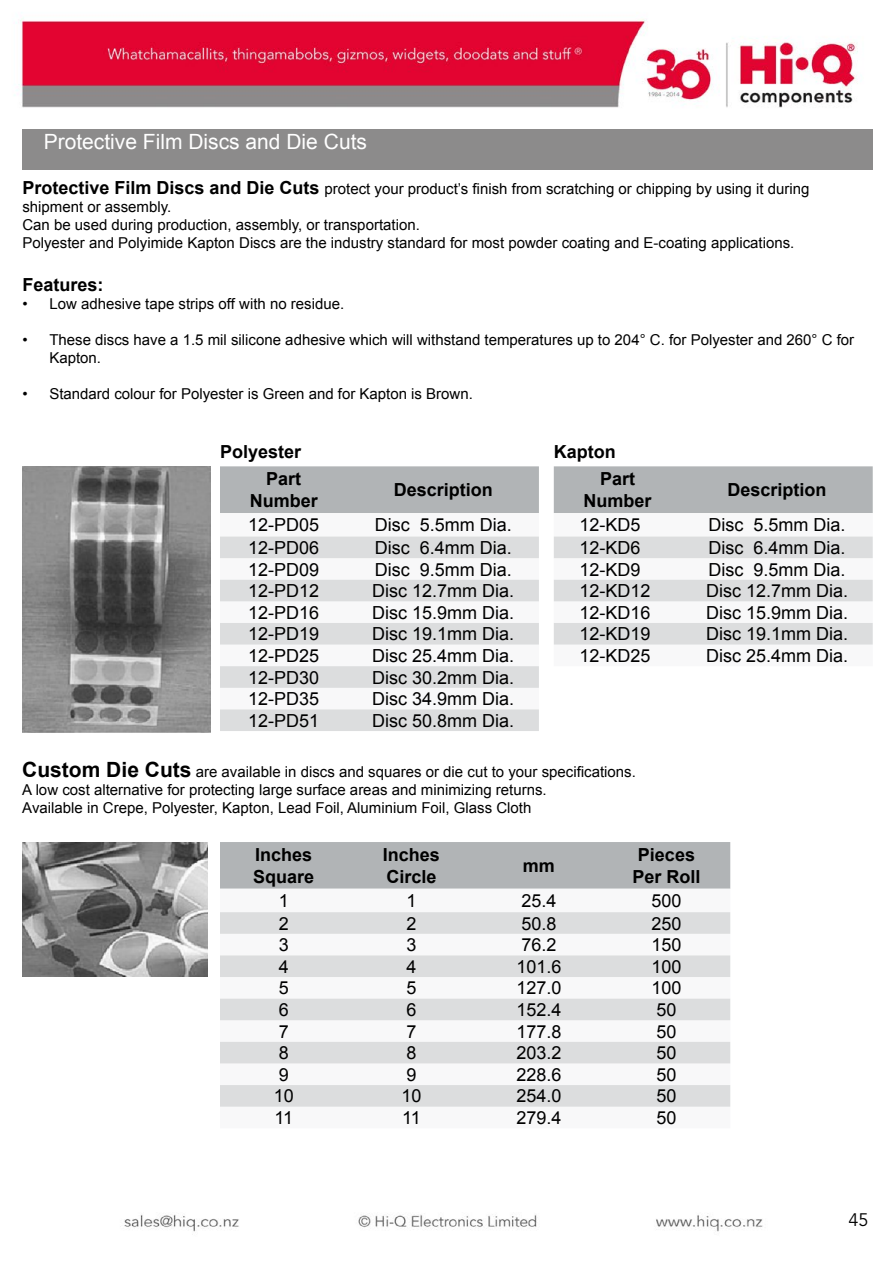
<style>
.page{position:relative;width:893px;height:1263px;background:#fff}
.page>*{position:absolute;margin:0;border:0;box-sizing:border-box;transform-origin:0 0}
.t1{font:21px "Arial";color:#fff}
.t2{font:18px "Arial";color:#000}
.t3{font:700 18px/21.6px "Arial";color:#000;text-align:center}
.t4{font:18px "Avenir";color:#000}
.t5{font:15px/18px "Arial";color:#000}
.s1{font-weight:700;font-size:18px}
.s2{font-weight:700;font-size:21px}
</style>
<div class="page">
<img style="left:14px;top:17px;width:859px;height:1215px">
<div style="left:22px;top:130px;width:851px;height:39px;background:#8c8b8b"></div>
<div style="left:220px;top:466px;width:319px;height:47px;background:#b1b4b6"></div>
<svg style="left:220px;top:513px;width:319px;height:23px"></svg>
<svg style="left:220px;top:536px;width:319px;height:195px;fill:#dcddde"></svg>
<div style="left:220px;top:842px;width:510px;height:47px;background:#b1b4b6"></div>
<svg style="left:220px;top:889px;width:510px;height:239px"></svg>
<svg style="left:220px;top:912px;width:510px;height:195px;fill:#dcddde"></svg>
<div style="left:554px;top:466px;width:319px;height:47px;background:#b1b4b6"></div>
<svg style="left:554px;top:513px;width:319px;height:153px"></svg>
<svg style="left:554px;top:536px;width:319px;height:109px"></svg>
<img style="left:22px;top:466px;width:188px;height:266px">
<img style="left:22px;top:842px;width:186px;height:135px">
<h1 class="t1" style="left:44px;top:128px;width:325px">Protective Film Discs and Die Cuts</h1>
<p class="t5" style="left:22px;top:180px;width:789px"><span class="s1">Protective Film Discs and Die Cuts</span> protect your product’s finish from scratching or chipping by using it during shipment or assembly.<br>Can be used during production, assembly, or transportation.<br>Polyester and Polyimide Kapton Discs are the industry standard for most powder coating and E-coating applications.</p>
<p class="t3" style="left:22px;top:274px;width:83px">Features:</p>
<p class="t5" style="left:22px;top:295px;width:323px">• Low adhesive tape strips off with no residue.</p>
<p class="t5" style="left:49px;top:331px;width:806px;text-indent:-27px">• These discs have a 1.5 mil silicone adhesive which will withstand temperatures up to 204° C. for Polyester and 260° C for<br>Kapton.</p>
<p class="t5" style="left:22px;top:385px;width:452px">• Standard colour for Polyester is Green and for Kapton is Brown.</p>
<p class="t3" style="left:220px;top:442px;width:83px">Polyester</p>
<p class="t3" style="left:554px;top:442px;width:63px">Kapton</p>
<p class="t3" style="left:250px;top:469px;width:70px">Part<br>Number</p>
<p class="t3" style="left:394px;top:480px;width:101px">Description</p>
<p class="t2" style="left:248px;top:513px;width:73px">12-PD05</p>
<p class="t2" style="left:375px;top:513px;width:139px">Disc 5.5mm Dia.</p>
<p class="t2" style="left:248px;top:536px;width:73px">12-PD06</p>
<p class="t2" style="left:375px;top:536px;width:139px">Disc 6.4mm Dia.</p>
<p class="t2" style="left:248px;top:557px;width:73px">12-PD09</p>
<p class="t2" style="left:375px;top:557px;width:139px">Disc 9.5mm Dia.</p>
<p class="t2" style="left:248px;top:579px;width:73px">12-PD12</p>
<p class="t2" style="left:372px;top:579px;width:144px">Disc 12.7mm Dia.</p>
<p class="t2" style="left:248px;top:601px;width:73px">12-PD16</p>
<p class="t2" style="left:372px;top:601px;width:144px">Disc 15.9mm Dia.</p>
<p class="t2" style="left:248px;top:622px;width:73px">12-PD19</p>
<p class="t2" style="left:372px;top:622px;width:144px">Disc 19.1mm Dia.</p>
<p class="t2" style="left:248px;top:644px;width:73px">12-PD25</p>
<p class="t2" style="left:372px;top:644px;width:144px">Disc 25.4mm Dia.</p>
<p class="t2" style="left:248px;top:665px;width:73px">12-PD30</p>
<p class="t2" style="left:372px;top:665px;width:144px">Disc 30.2mm Dia.</p>
<p class="t2" style="left:248px;top:687px;width:73px">12-PD35</p>
<p class="t2" style="left:372px;top:687px;width:144px">Disc 34.9mm Dia.</p>
<p class="t2" style="left:248px;top:709px;width:73px">12-PD51</p>
<p class="t2" style="left:372px;top:709px;width:144px">Disc 50.8mm Dia.</p>
<p class="t3" style="left:584px;top:469px;width:70px">Part<br>Number</p>
<p class="t3" style="left:727px;top:480px;width:101px">Description</p>
<p class="t2" style="left:579px;top:513px;width:63px">12-KD5</p>
<p class="t2" style="left:708px;top:513px;width:139px">Disc 5.5mm Dia.</p>
<p class="t2" style="left:579px;top:536px;width:63px">12-KD6</p>
<p class="t2" style="left:708px;top:536px;width:139px">Disc 6.4mm Dia.</p>
<p class="t2" style="left:579px;top:557px;width:63px">12-KD9</p>
<p class="t2" style="left:708px;top:557px;width:139px">Disc 9.5mm Dia.</p>
<p class="t2" style="left:579px;top:579px;width:73px">12-KD12</p>
<p class="t2" style="left:706px;top:579px;width:144px">Disc 12.7mm Dia.</p>
<p class="t2" style="left:579px;top:601px;width:73px">12-KD16</p>
<p class="t2" style="left:706px;top:601px;width:144px">Disc 15.9mm Dia.</p>
<p class="t2" style="left:579px;top:622px;width:73px">12-KD19</p>
<p class="t2" style="left:706px;top:622px;width:144px">Disc 19.1mm Dia.</p>
<p class="t2" style="left:579px;top:644px;width:73px">12-KD25</p>
<p class="t2" style="left:706px;top:644px;width:144px">Disc 25.4mm Dia.</p>
<p class="t5" style="left:22px;top:763px;width:615px"><span class="s2">Custom Die Cuts</span> are available in discs and squares or die cut to your specifications.<br>A low cost alternative for protecting large surface areas and minimizing returns.<br>Available in Crepe, Polyester, Kapton, Lead Foil, Aluminium Foil, Glass Cloth</p>
<p class="t3" style="left:253px;top:844px;width:63px;text-align:left">Inches<br>Square</p>
<p class="t3" style="left:383px;top:844px;width:59px;text-align:left">Inches<br>Circle</p>
<p class="t3" style="left:523px;top:855px;width:34px">mm</p>
<p class="t3" style="left:632px;top:844px;width:70px">Pieces<br>Per Roll</p>
<p class="t2" style="left:279px;top:889px;width:12px">1</p>
<p class="t2" style="left:406px;top:889px;width:12px">1</p>
<p class="t2" style="left:521px;top:889px;width:37px">25.4</p>
<p class="t2" style="left:651px;top:889px;width:32px">500</p>
<p class="t2" style="left:279px;top:911px;width:12px">2</p>
<p class="t2" style="left:406px;top:911px;width:12px">2</p>
<p class="t2" style="left:521px;top:911px;width:37px">50.8</p>
<p class="t2" style="left:651px;top:911px;width:32px">250</p>
<p class="t2" style="left:279px;top:933px;width:12px">3</p>
<p class="t2" style="left:406px;top:933px;width:12px">3</p>
<p class="t2" style="left:521px;top:933px;width:37px">76.2</p>
<p class="t2" style="left:651px;top:933px;width:32px">150</p>
<p class="t2" style="left:279px;top:955px;width:12px">4</p>
<p class="t2" style="left:406px;top:955px;width:12px">4</p>
<p class="t2" style="left:516px;top:955px;width:47px">101.6</p>
<p class="t2" style="left:651px;top:955px;width:32px">100</p>
<p class="t2" style="left:279px;top:976px;width:12px">5</p>
<p class="t2" style="left:406px;top:976px;width:12px">5</p>
<p class="t2" style="left:516px;top:976px;width:47px">127.0</p>
<p class="t2" style="left:651px;top:976px;width:32px">100</p>
<p class="t2" style="left:279px;top:998px;width:12px">6</p>
<p class="t2" style="left:406px;top:998px;width:12px">6</p>
<p class="t2" style="left:516px;top:998px;width:47px">152.4</p>
<p class="t2" style="left:656px;top:998px;width:22px">50</p>
<p class="t2" style="left:279px;top:1019px;width:12px">7</p>
<p class="t2" style="left:406px;top:1019px;width:12px">7</p>
<p class="t2" style="left:516px;top:1019px;width:47px">177.8</p>
<p class="t2" style="left:656px;top:1019px;width:22px">50</p>
<p class="t2" style="left:279px;top:1041px;width:12px">8</p>
<p class="t2" style="left:406px;top:1041px;width:12px">8</p>
<p class="t2" style="left:516px;top:1041px;width:47px">203.2</p>
<p class="t2" style="left:656px;top:1041px;width:22px">50</p>
<p class="t2" style="left:279px;top:1063px;width:12px">9</p>
<p class="t2" style="left:406px;top:1063px;width:12px">9</p>
<p class="t2" style="left:516px;top:1063px;width:47px">228.6</p>
<p class="t2" style="left:656px;top:1063px;width:22px">50</p>
<p class="t2" style="left:274px;top:1084px;width:22px">10</p>
<p class="t2" style="left:401px;top:1084px;width:22px">10</p>
<p class="t2" style="left:516px;top:1084px;width:47px">254.0</p>
<p class="t2" style="left:656px;top:1084px;width:22px">50</p>
<p class="t2" style="left:274px;top:1106px;width:20px">11</p>
<p class="t2" style="left:402px;top:1106px;width:20px">11</p>
<p class="t2" style="left:516px;top:1106px;width:47px">279.4</p>
<p class="t2" style="left:656px;top:1106px;width:22px">50</p>
<p class="t4" style="left:848px;top:1209px;width:22px">45</p>
</div>
